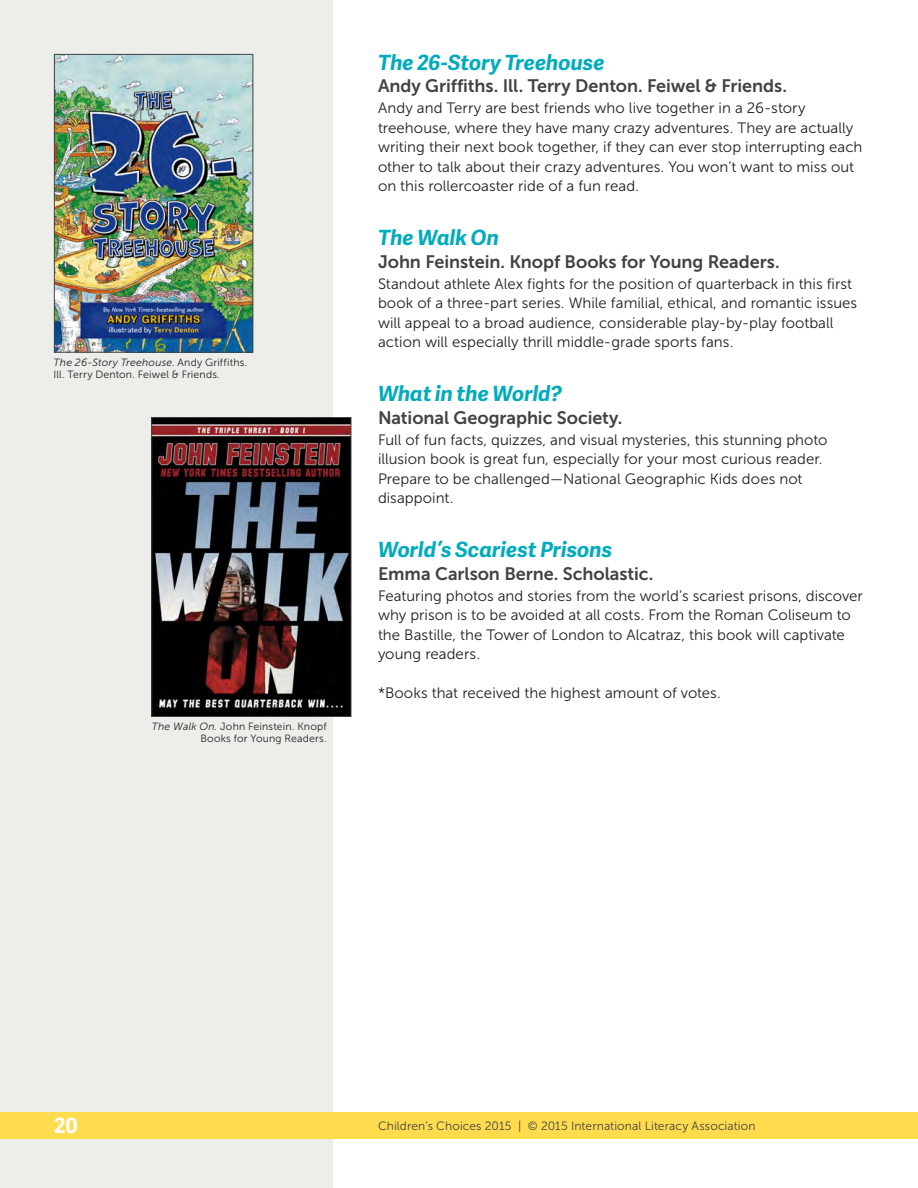
<style>
.page{position:relative;width:918px;height:1188px;background:#fff}
.page>*{position:absolute;margin:0;border:0;box-sizing:border-box;transform-origin:0 0}
.t1{font:italic 700 21px "Adelle Sans";color:#00acbc}
.t2{font:700 21px "Adelle Sans";color:#fff}
.t3{font:18px "Museo Sans 700";color:#414343}
.t4{font:15px/19.5px "Museo Sans 300";letter-spacing:.005em;color:#231f20}
.t5{font:12px "Museo Sans 300";letter-spacing:.01em;color:#414343}
.t6{font:10.5px/12px "Museo Sans 300";letter-spacing:.02em;color:#231f20}
.s1{font-style:italic}
</style>
<div class="page">
<div style="left:0;top:0;width:333px;height:1188px;background:#edede9"></div>
<div style="left:0;top:1112px;width:918px;height:27px;background:#ffdc4e"></div>
<img style="left:56px;top:56px;width:195px;height:295px">
<div style="left:54px;top:54px;width:199px;height:299px;border:1px solid #414343"></div>
<img style="left:153px;top:419px;width:196px;height:296px">
<div style="left:151px;top:417px;width:200px;height:300px;border:1px solid #414343"></div>
<p class="t6" style="left:54px;top:357px;width:195px"><span class="s1">The 26-Story Treehouse</span>. Andy Griffiths.<br>Ill. Terry Denton. Feiwel &amp; Friends.</p>
<p class="t6" style="left:152px;top:721px;width:176px;text-align:right"><span class="s1">The Walk On.</span> John Feinstein. Knopf<br>Books for Young Readers.</p>
<h1 class="t1" style="left:378px;top:48px;width:228px">The 26-Story Treehouse</h1>
<p class="t3" style="left:378px;top:76px;width:411px">Andy Griffiths. Ill. Terry Denton. Feiwel &amp; Friends.</p>
<p class="t4" style="left:378px;top:99px;width:486px">Andy and Terry are best friends who live together in a 26-story treehouse, where they have many crazy adventures. They are actually writing their next book together, if they can ever stop interrupting each other to talk about their crazy adventures. You won’t want to miss out on this rollercoaster ride of a fun read.</p>
<h1 class="t1" style="left:378px;top:223px;width:123px">The Walk On</h1>
<p class="t3" style="left:378px;top:252px;width:403px">John Feinstein. Knopf Books for Young Readers.</p>
<p class="t4" style="left:378px;top:274px;width:481px">Standout athlete Alex fights for the position of quarterback in this first book of a three-part series. While familial, ethical, and romantic issues will appeal to a broad audience, considerable play-by-play football action will especially thrill middle-grade sports fans.</p>
<h1 class="t1" style="left:378px;top:379px;width:186px">What in the World?</h1>
<p class="t3" style="left:378px;top:408px;width:246px">National Geographic Society.</p>
<p class="t4" style="left:378px;top:430px;width:451px">Full of fun facts, quizzes, and visual mysteries, this stunning photo illusion book is great fun, especially for your most curious reader.<br>Prepare to be challenged—National Geographic Kids does not disappoint.</p>
<h1 class="t1" style="left:378px;top:535px;width:236px">World’s Scariest Prisons</h1>
<p class="t3" style="left:378px;top:564px;width:277px">Emma Carlson Berne. Scholastic.</p>
<p class="t4" style="left:378px;top:586px;width:486px">Featuring photos and stories from the world’s scariest prisons, discover why prison is to be avoided at all costs. From the Roman Coliseum to the Bastille, the Tower of London to Alcatraz, this book will captivate young readers.</p>
<p class="t4" style="left:378px;top:684px;width:344px">*Books that received the highest amount of votes.</p>
<h1 class="t2" style="left:54px;top:1110px;width:25px">20</h1>
<p class="t5" style="left:378px;top:1120px;width:379px">Children’s Choices 2015 | © 2015 International Literacy Association</p>
</div>
